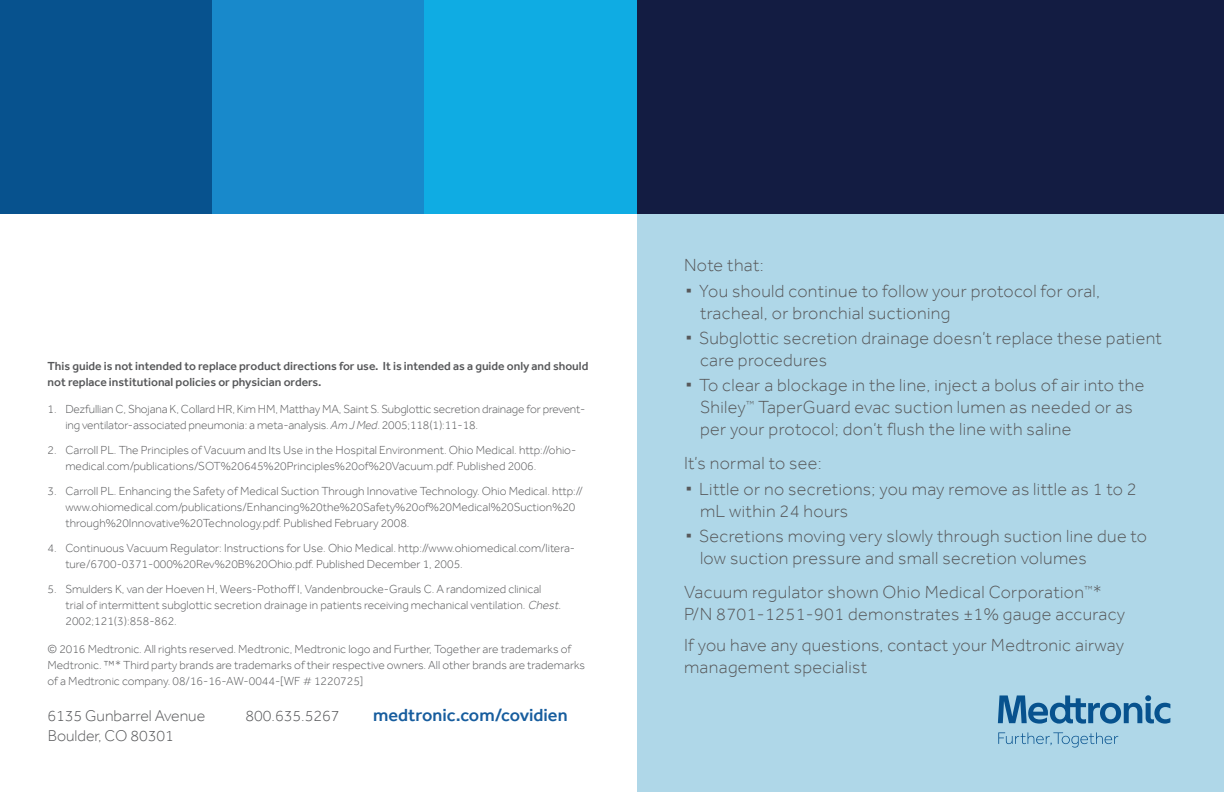
<style>
.page{position:relative;width:1224px;height:792px;background:#fff}
.page>*{position:absolute;margin:0;border:0;box-sizing:border-box;transform-origin:0 0}
.t1{font:40px "Effra";color:#57585a}
.t2{font:300 18px/22px "Effra";letter-spacing:.02em;color:#57585a}
.Headline{font:500 18px "Effra";color:#175d9e}
.Headline-2{font:300 16px "Effra";color:#57585a}
.t3{font:300 12px/16px "Effra";color:#57585a}
.t4{font:500 12px/16px "Effra";color:#57585a}
.s1{font-style:italic}
</style>
<div class="page">
<div style="left:637px;top:213px;width:587px;height:579px;background:#afd7e8"></div>
<svg style="left:998px;top:695px;width:172px;height:53px"></svg>
<div style="left:637px;top:0;width:587px;height:213px;background:#131c42"></div>
<div style="left:0;top:0;width:212px;height:213px;background:#07528e"></div>
<div style="left:212px;top:0;width:213px;height:213px;background:#1889cb"></div>
<div style="left:425px;top:0;width:212px;height:213px;background:#0face3"></div>
<p class="t4" style="left:47px;top:357px;width:542px">This guide is not intended to replace product directions for use. It is intended as a guide only and should not replace institutional policies or physician orders.</p>
<p class="t3" style="left:65px;top:401px;width:521px;text-indent:-18px">1. Dezfullian C, Shojana K, Collard HR, Kim HM, Matthay MA, Saint S. Subglottic secretion drainage for prevent&shy;ing ventilator-associated pneumonia: a meta-analysis. <span class="s1">Am J Med</span>. 2005;118(1):11-18.</p>
<p class="t3" style="left:65px;top:442px;width:512px;text-indent:-18px">2. Carroll PL. The Principles of Vacuum and Its Use in the Hospital Environment. Ohio Medical. http://ohio&shy;medical.com/publications/SOT%20645%20Principles%20of%20Vacuum.pdf. Published 2006.</p>
<p class="t3" style="left:65px;top:483px;width:519px;text-indent:-18px">3. Carroll PL. Enhancing the Safety of Medical Suction Through Innovative Technology. Ohio Medical. http:// www.ohiomedical.com/publications/Enhancing%20the%20Safety%20of%20Medical%20Suction%20 through%20Innovative%20Technology.pdf. Published February 2008.</p>
<p class="t3" style="left:65px;top:540px;width:511px;text-indent:-18px">4. Continuous Vacuum Regulator: Instructions for Use. Ohio Medical. http://www.ohiomedical.com/litera&shy;ture/6700-0371-000%20Rev%20B%20Ohio.pdf. Published December 1, 2005.</p>
<p class="t3" style="left:65px;top:581px;width:497px;text-indent:-18px">5. Smulders K, van der Hoeven H, Weers-Pothoff I, Vandenbroucke-Grauls C. A randomized clinical trial of intermittent subglottic secretion drainage in patients receiving mechanical ventilation. <span class="s1">Chest</span>.<br>2002;121(3):858-862.</p>
<p class="t3" style="left:47px;top:641px;width:539px">© 2016 Medtronic. All rights reserved. Medtronic, Medtronic logo and Further, Together are trademarks of<br>Medtronic. ™* Third party brands are trademarks of their respective owners. All other brands are trademarks of a Medtronic company. 08/16-16-AW-0044-[WF # 1220725]</p>
<p class="Headline-2" style="left:47px;top:706px;width:159px">6135 Gunbarrel Avenue</p>
<p class="Headline-2" style="left:48px;top:726px;width:128px">Boulder, CO 80301</p>
<p class="Headline-2" style="left:245px;top:707px;width:96px">800.635.5267</p>
<p class="Headline" style="left:373px;top:704px;width:196px">medtronic.com/covidien</p>
<p class="t2" style="left:684px;top:254px;width:81px">Note that:</p>
<p class="t1" style="left:684px;top:268px;width:11px">∙</p>
<p class="t2" style="left:699px;top:280px;width:402px">You should continue to follow your protocol for oral, tracheal, or bronchial suctioning</p>
<p class="t1" style="left:684px;top:315px;width:11px">∙</p>
<p class="t2" style="left:699px;top:327px;width:464px">Subglottic secretion drainage doesn’t replace these patient care procedures</p>
<p class="t1" style="left:684px;top:362px;width:11px">∙</p>
<p class="t2" style="left:699px;top:374px;width:447px">To clear a blockage in the line, inject a bolus of air into the<br>Shiley<sup>™</sup> TaperGuard evac suction lumen as needed or as per your protocol; don’t flush the line with saline</p>
<p class="t2" style="left:684px;top:452px;width:139px">It’s normal to see:</p>
<p class="t1" style="left:684px;top:466px;width:11px">∙</p>
<p class="t2" style="left:699px;top:478px;width:439px">Little or no secretions; you may remove as little as 1 to 2 mL within 24 hours</p>
<p class="t1" style="left:684px;top:513px;width:11px">∙</p>
<p class="t2" style="left:699px;top:525px;width:449px">Secretions moving very slowly through suction line due to low suction pressure and small secretion volumes</p>
<p class="t2" style="left:684px;top:581px;width:443px">Vacuum regulator shown Ohio Medical Corporation<sup>™</sup>*<br>P/N 8701-1251-901 demonstrates ±1% gauge accuracy</p>
<p class="t2" style="left:684px;top:634px;width:442px">If you have any questions, contact your Medtronic airway management specialist</p>
</div>
